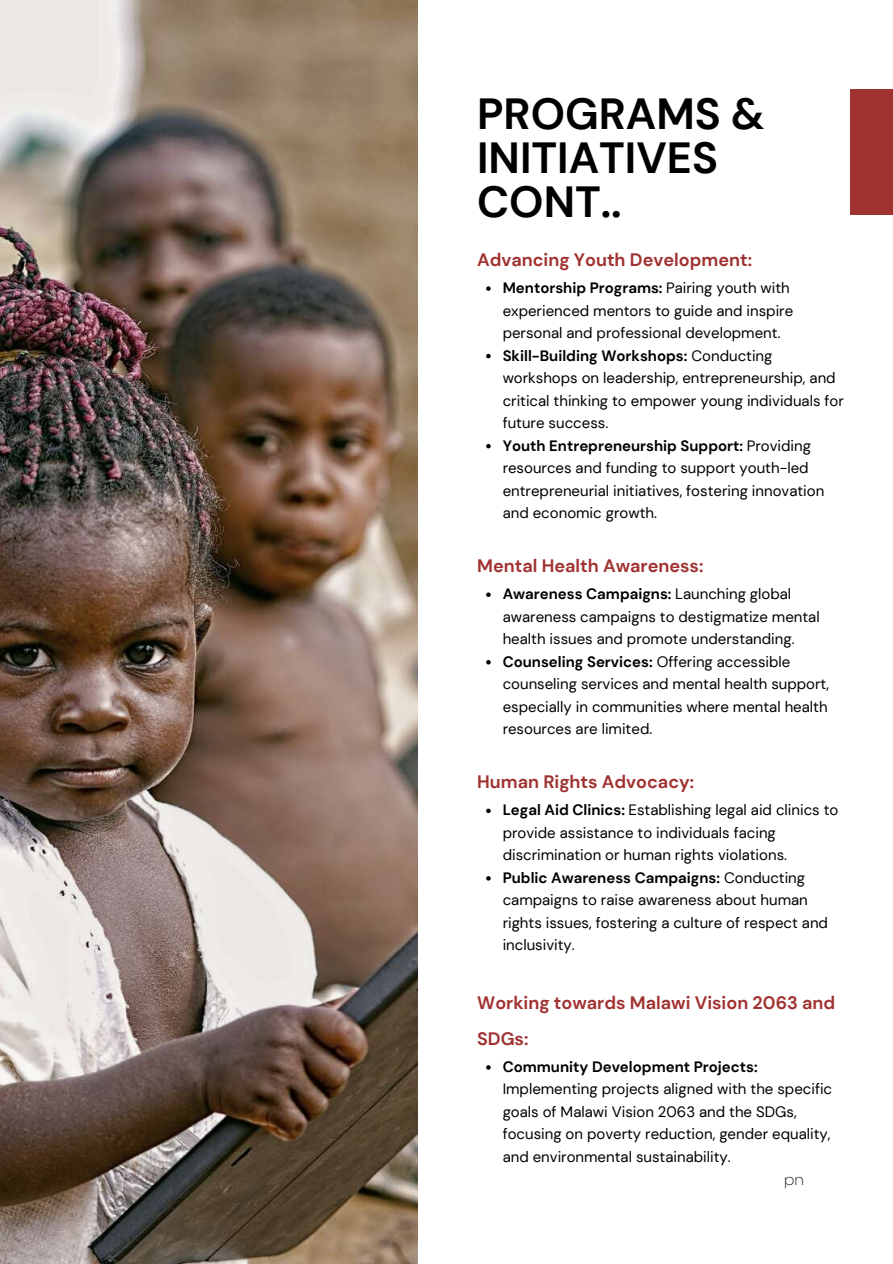
<style>
.page{position:relative;width:893px;height:1264px;background:#fff}
.page>*{position:absolute;margin:0;border:0;box-sizing:border-box;transform-origin:0 0}
.t1{font:700 43.5px/44px "DM Sans";color:#000001}
.t2{font:700 18px/36px "DM Sans";color:#a03231}
.t3{font:15px/22.5px "DM Sans";color:#000001}
.t4{font:700 15px "DM Sans";color:#000001}
.t5{font:200 15px "Balgin";color:#000001}
.s1{font-weight:700}
</style>
<div class="page">
<img style="left:0;top:0;width:417px;height:1263px">
<svg style="left:486px;top:286px;width:4px;height:5px"></svg>
<svg style="left:486px;top:354px;width:4px;height:4px"></svg>
<svg style="left:486px;top:444px;width:4px;height:4px"></svg>
<svg style="left:486px;top:592px;width:4px;height:5px"></svg>
<svg style="left:486px;top:660px;width:4px;height:4px"></svg>
<svg style="left:486px;top:808px;width:4px;height:5px"></svg>
<svg style="left:486px;top:876px;width:4px;height:4px"></svg>
<svg style="left:486px;top:1065px;width:4px;height:4px"></svg>
<div style="left:850px;top:89px;width:42px;height:126px;background:#a03231"></div>
<h1 class="t1" style="left:477px;top:92px;width:289px">PROGRAMS &amp;<br>INITIATIVES<br>CONT..</h1>
<p class="t2" style="left:477px;top:242px;width:276px">Advancing Youth Development:</p>
<p class="t3" style="left:502px;top:276px;width:343px"><span class="s1">Mentorship Programs:</span> Pairing youth with experienced mentors to guide and inspire personal and professional development.<br><span class="s1">Skill-Building Workshops:</span> Conducting workshops on leadership, entrepreneurship, and critical thinking to empower young individuals for future success.<br><span class="s1">Youth Entrepreneurship Support:</span> Providing resources and funding to support youth-led entrepreneurial initiatives, fostering innovation and economic growth.</p>
<p class="t2" style="left:477px;top:548px;width:228px">Mental Health Awareness:</p>
<p class="t3" style="left:502px;top:582px;width:328px"><span class="s1">Awareness Campaigns:</span> Launching global awareness campaigns to destigmatize mental health issues and promote understanding.<br><span class="s1">Counseling Services:</span> Offering accessible counseling services and mental health support, especially in communities where mental health resources are limited.</p>
<p class="t2" style="left:477px;top:764px;width:218px">Human Rights Advocacy:</p>
<p class="t3" style="left:502px;top:798px;width:337px"><span class="s1">Legal Aid Clinics:</span> Establishing legal aid clinics to provide assistance to individuals facing discrimination or human rights violations.<br><span class="s1">Public Awareness Campaigns:</span> Conducting campaigns to raise awareness about human rights issues, fostering a culture of respect and inclusivity.</p>
<p class="t2" style="left:477px;top:984px;width:359px">Working towards Malawi Vision 2063 and<br>SDGs:</p>
<p class="t4" style="left:502px;top:1057px;width:256px">Community Development Projects:</p>
<p class="t3" style="left:502px;top:1077px;width:331px">Implementing projects aligned with the specific goals of Malawi Vision 2063 and the SDGs, focusing on poverty reduction, gender equality, and environmental sustainability.</p>
<p class="t5" style="left:784px;top:1169px;width:21px">pn</p>
</div>
